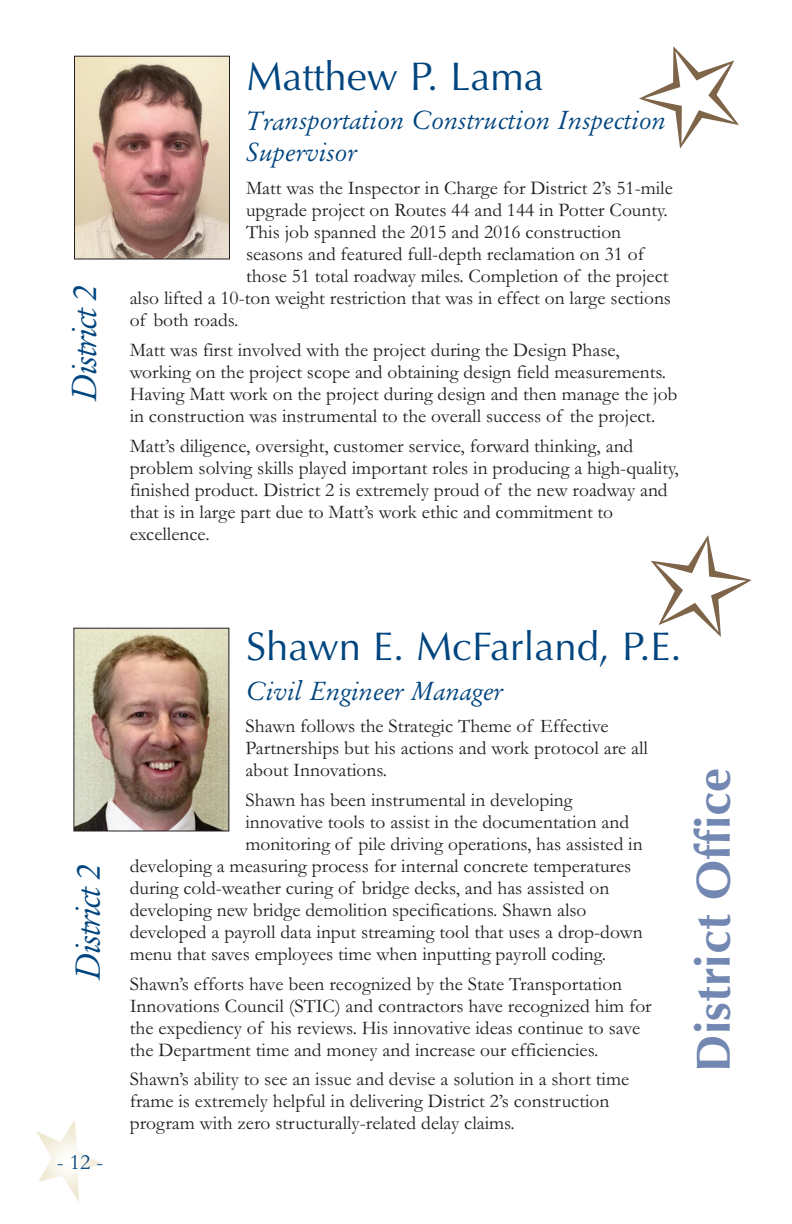
<style>
.page{position:relative;width:792px;height:1224px;background:#fff}
.page>*{position:absolute;margin:0;border:0;box-sizing:border-box;transform-origin:0 0}
.t1{font:700 48px "Optima";color:#7287b1}
.t2{font:40px "Optima";color:#01457f}
.t3{font:italic 34px "Garamand Classic";letter-spacing:-.05em;color:#01457f}
.t4{font:italic 26px/32px "Garamand Classic";color:#01457f}
.t5{font:22px "Garamond";color:#01457f}
.t6{font:19.6px/22px "Garamond";color:#231f20}
</style>
<div class="page">
<img style="left:36px;top:1120px;width:65px;height:82px">
<img style="left:75px;top:630px;width:152px;height:199px">
<div style="left:73px;top:628px;width:156px;height:203px;border:1px solid #231f20"></div>
<img style="left:76px;top:58px;width:152px;height:199px">
<div style="left:74px;top:56px;width:156px;height:203px;border:1px solid #231f20"></div>
<h3 class="t3" style="left:65px;top:401px;width:118px;rotate:-90deg">District 2</h3>
<h2 class="t2" style="left:247px;top:53px;width:299px">Matthew P. Lama</h2>
<h3 class="t4" style="left:246px;top:104px;width:422px">Transportation Construction Inspection<br>Supervisor</h3>
<p class="t6" style="left:246px;top:176px;width:428px">Matt was the Inspector in Charge for District 2’s 51-mile</p>
<p class="t6" style="left:246px;top:198px;width:423px">upgrade project on Routes 44 and 144 in Potter County.</p>
<p class="t6" style="left:246px;top:220px;width:377px">This job spanned the 2015 and 2016 construction</p>
<p class="t6" style="left:246px;top:242px;width:400px">seasons and featured full-depth reclamation on 31 of</p>
<p class="t6" style="left:246px;top:264px;width:424px">those 51 total roadway miles. Completion of the project</p>
<p class="t6" style="left:130px;top:286px;width:543px">also lifted a 10-ton weight restriction that was in effect on large sections</p>
<p class="t6" style="left:130px;top:308px;width:110px">of both roads.</p>
<p class="t6" style="left:130px;top:338px;width:549px">Matt was first involved with the project during the Design Phase, working on the project scope and obtaining design field measurements.<br>Having Matt work on the project during design and then manage the job in construction was instrumental to the overall success of the project.</p>
<p class="t6" style="left:130px;top:434px;width:551px">Matt’s diligence, oversight, customer service, forward thinking, and problem solving skills played important roles in producing a high-quality, finished product. District 2 is extremely proud of the new roadway and that is in large part due to Matt’s work ethic and commitment to excellence.</p>
<h3 class="t3" style="left:68px;top:980px;width:118px;rotate:-90deg">District 2</h3>
<p class="t5" style="left:57px;top:1148px;width:48px">-12-</p>
<h2 class="t2" style="left:246px;top:623px;width:437px">Shawn E. McFarland, P.E.</h2>
<h3 class="t4" style="left:246px;top:675px;width:259px">Civil Engineer Manager</h3>
<p class="t6" style="left:245px;top:714px;width:404px">Shawn follows the Strategic Theme of Effective<br>Partnerships but his actions and work protocol are all about Innovations.</p>
<p class="t6" style="left:245px;top:788px;width:329px">Shawn has been instrumental in developing</p>
<p class="t6" style="left:245px;top:810px;width:385px">innovative tools to assist in the documentation and</p>
<p class="t6" style="left:245px;top:832px;width:399px">monitoring of pile driving operations, has assisted in</p>
<p class="t6" style="left:130px;top:854px;width:503px">developing a measuring process for internal concrete temperatures</p>
<p class="t6" style="left:130px;top:876px;width:481px">during cold-weather curing of bridge decks, and has assisted on</p>
<p class="t6" style="left:130px;top:898px;width:458px">developing new bridge demolition specifications. Shawn also</p>
<p class="t6" style="left:130px;top:920px;width:514px">developed a payroll data input streaming tool that uses a drop-down</p>
<p class="t6" style="left:130px;top:942px;width:478px">menu that saves employees time when inputting payroll coding.</p>
<p class="t6" style="left:130px;top:972px;width:524px">Shawn’s efforts have been recognized by the State Transportation Innovations Council (STIC) and contractors have recognized him for the expediency of his reviews. His innovative ideas continue to save the Department time and money and increase our efficiencies.</p>
<p class="t6" style="left:130px;top:1068px;width:501px">Shawn’s ability to see an issue and devise a solution in a short time frame is extremely helpful in delivering District 2’s construction program with zero structurally-related delay claims.</p>
<h1 class="t1" style="left:686px;top:1072px;width:305px;rotate:-90deg">District Office</h1>
</div>
